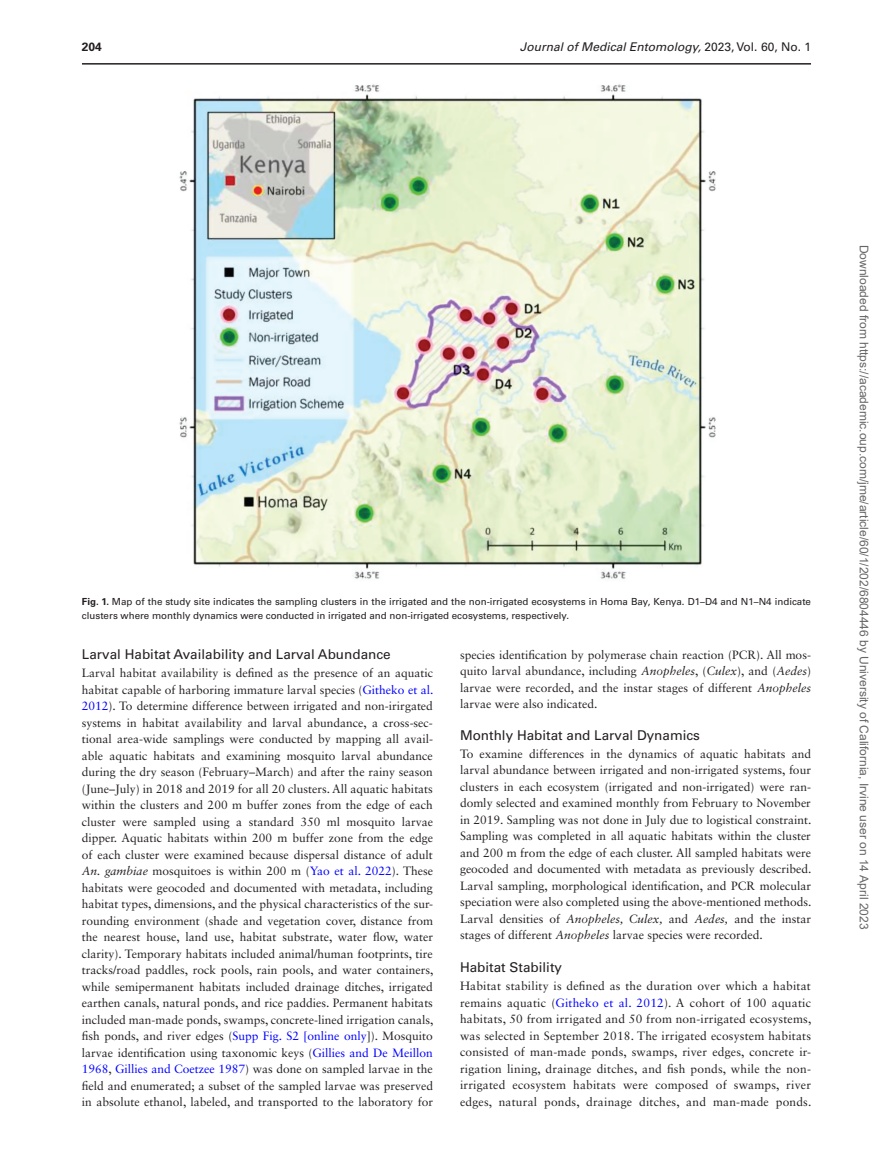
<style>
.page{position:relative;width:893px;height:1174px;background:#fff}
.page>*{position:absolute;margin:0;border:0;box-sizing:border-box;transform-origin:0 0}
.t1{font:13.5px "Univers LT Std";color:#231f20}
.t2{font:12px/16.5px "Sabon LT Std";color:#231f20;text-align:justify}
.t3{font:12px "Arial";color:#666}
.t4{font:italic 12px "Univers LT Std";color:#231f20}
.t5{font:700 12px "Univers LT Std";color:#231f20}
.t6{font:9.75px/14.2px "Univers LT Std";color:#231f20}
.s1{font-style:normal}
.s2{font-weight:700}
.s3{color:#00f}
.s4{font-style:italic}
</style>
<div class="page">
<hr style="left:82px;top:63px;width:729px;height:2px;background:#231f20">
<img style="left:179px;top:84px;width:537px;height:495px">
<p class="t5" style="left:82px;top:40px;width:22px">204</p>
<p class="t4" style="left:520px;top:40px;width:293px">Journal of Medical Entomology, <span class="s1">2023, Vol. 60, No. 1</span></p>
<p class="t6" style="left:82px;top:594px;width:731px"><span class="s2">Fig. 1.</span> Map of the study site indicates the sampling clusters in the irrigated and the non-irrigated ecosystems in Homa Bay, Kenya. D1–D4 and N1–N4 indicate clusters where monthly dynamics were conducted in irrigated and non-irrigated ecosystems, respectively.</p>
<p class="t1" style="left:82px;top:646px;width:310px">Larval Habitat Availability and Larval Abundance</p>
<p class="t2" style="left:82px;top:664px;width:353px">Larval habitat availability is defined as the presence of an aquatic habitat capable of harboring immature larval species (<span class="s3">Githeko et al.<br>2012</span>). To determine difference between irrigated and non-irirgated systems in habitat availability and larval abundance, a cross-sec&shy;tional area-wide samplings were conducted by mapping all avail&shy;able aquatic habitats and examining mosquito larval abundance during the dry season (February–March) and after the rainy season (June–July) in 2018 and 2019 for all 20 clusters. All aquatic habitats within the clusters and 200 m buffer zones from the edge of each cluster were sampled using a standard 350 ml mosquito larvae dipper. Aquatic habitats within 200 m buffer zone from the edge of each cluster were examined because dispersal distance of adult <span class="s4">An. gambiae</span> mosquitoes is within 200 m (<span class="s3">Yao et al. 2022</span>). These habitats were geocoded and documented with metadata, including habitat types, dimensions, and the physical characteristics of the sur&shy;rounding environment (shade and vegetation cover, distance from the nearest house, land use, habitat substrate, water flow, water clarity). Temporary habitats included animal/human footprints, tire tracks/road paddles, rock pools, rain pools, and water containers, while semipermanent habitats included drainage ditches, irrigated earthen canals, natural ponds, and rice paddies. Permanent habitats included man-made ponds, swamps, concrete-lined irrigation canals, fish ponds, and river edges (<span class="s3">Supp Fig. S2 [online only</span>]). Mosquito larvae identification using taxonomic keys (<span class="s3">Gillies and De Meillon 1968</span>, <span class="s3">Gillies and Coetzee 1987</span>) was done on sampled larvae in the field and enumerated; a subset of the sampled larvae was preserved in absolute ethanol, labeled, and transported to the laboratory for</p>
<p class="t2" style="left:460px;top:646px;width:352px">species identification by polymerase chain reaction (PCR). All mos&shy;quito larval abundance, including <span class="s4">Anopheles</span>, (<span class="s4">Culex</span>), and (<span class="s4">Aedes</span>) larvae were recorded, and the instar stages of different <span class="s4">Anopheles </span>larvae were also indicated.</p>
<p class="t1" style="left:460px;top:727px;width:242px">Monthly Habitat and Larval Dynamics</p>
<p class="t2" style="left:460px;top:745px;width:353px">To examine differences in the dynamics of aquatic habitats and larval abundance between irrigated and non-irrigated systems, four clusters in each ecosystem (irrigated and non-irrigated) were ran&shy;domly selected and examined monthly from February to November in 2019. Sampling was not done in July due to logistical constraint.<br>Sampling was completed in all aquatic habitats within the cluster and 200 m from the edge of each cluster. All sampled habitats were geocoded and documented with metadata as previously described.<br>Larval sampling, morphological identification, and PCR molecular speciation were also completed using the above-mentioned methods.<br>Larval densities of <span class="s4">Anopheles, Culex,</span> and <span class="s4">Aedes,</span> and the instar stages of different <span class="s4">Anopheles</span> larvae species were recorded.</p>
<p class="t1" style="left:460px;top:959px;width:104px">Habitat Stability</p>
<p class="t2" style="left:460px;top:977px;width:353px">Habitat stability is defined as the duration over which a habitat remains aquatic (<span class="s3">Githeko et al. 2012</span>). A cohort of 100 aquatic habitats, 50 from irrigated and 50 from non-irrigated ecosystems, was selected in September 2018. The irrigated ecosystem habitats consisted of man-made ponds, swamps, river edges, concrete ir&shy;rigation lining, drainage ditches, and fish ponds, while the non&shy;irrigated ecosystem habitats were composed of swamps, river edges, natural ponds, drainage ditches, and man-made ponds.</p>
<p class="t3" style="left:868px;top:244px;width:686px;rotate:90deg">Downloaded from https://academic.oup.com/jme/article/60/1/202/6804446 by University of California, Irvine user on 14 April 2023</p>
</div>
